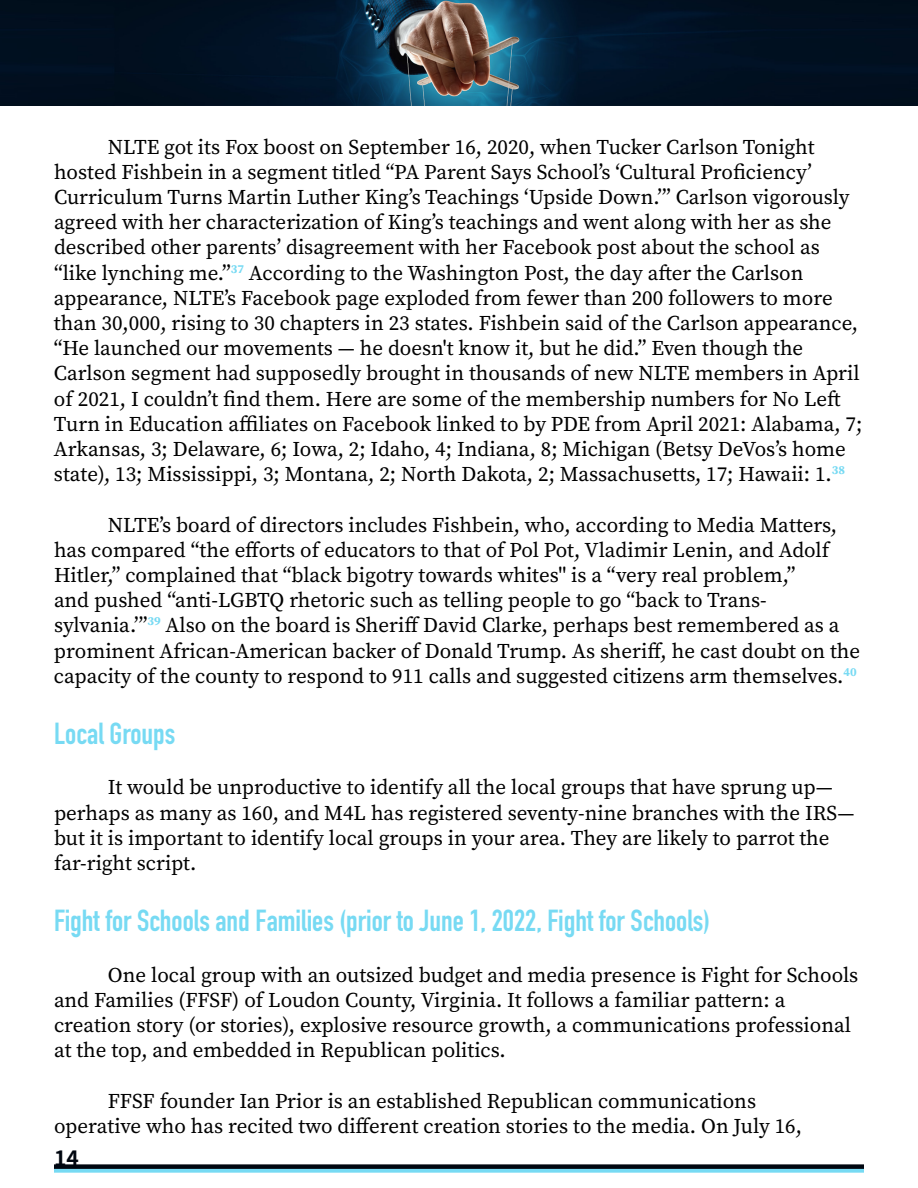
<style>
.page{position:relative;width:918px;height:1188px;background:#fff}
.page>*{position:absolute;margin:0;border:0;box-sizing:border-box;transform-origin:0 0}
.t1{font:700 30px "DIN Condensed";color:#77daf3}
.t2{font:21px/25.2px "Source Serif Pro";color:#000}
.t3{font:700 21px "Kinto Sans";color:#000610}
</style>
<div class="page">
<img style="left:0;top:0;width:918px;height:106px">
<div style="left:54px;top:1168px;width:810px;height:5px;background:#77daf3"></div>
<div style="left:54px;top:1164px;width:810px;height:5px;background:#000610"></div>
<p class="t2" style="left:54px;top:134px;width:810px;text-indent:54px">NLTE got its Fox boost on September 16, 2020, when Tucker Carlson Tonight hosted Fishbein in a segment titled “PA Parent Says School’s ‘Cultural Proficiency’ Curriculum Turns Martin Luther King’s Teachings ‘Upside Down.’” Carlson vigorously agreed with her characterization of King’s teachings and went along with her as she described other parents’ disagreement with her Facebook post about the school as “like lynching me.”<sup>37</sup> According to the Washington Post, the day after the Carlson appearance, NLTE’s Facebook page exploded from fewer than 200 followers to more than 30,000, rising to 30 chapters in 23 states. Fishbein said of the Carlson appearance, “He launched our movements — he doesn't know it, but he did.” Even though the Carlson segment had supposedly brought in thousands of new NLTE members in April of 2021, I couldn’t find them. Here are some of the membership numbers for No Left Turn in Education affiliates on Facebook linked to by PDE from April 2021: Alabama, 7; Arkansas, 3; Delaware, 6; Iowa, 2; Idaho, 4; Indiana, 8; Michigan (Betsy DeVos’s home state), 13; Mississippi, 3; Montana, 2; North Dakota, 2; Massachusetts, 17; Hawaii: 1.<sup>38</sup></p>
<p class="t2" style="left:54px;top:512px;width:808px;text-indent:54px">NLTE’s board of directors includes Fishbein, who, according to Media Matters, has compared “the efforts of educators to that of Pol Pot, Vladimir Lenin, and Adolf Hitler,” complained that “black bigotry towards whites'' is a “very real problem,”<br>and pushed “anti-LGBTQ rhetoric such as telling people to go “back to Trans&shy;sylvania.’”<sup>39</sup> Also on the board is Sheriff David Clarke, perhaps best remembered as a prominent African-American backer of Donald Trump. As sheriff, he cast doubt on the capacity of the county to respond to 911 calls and suggested citizens arm themselves.<sup>40</sup></p>
<h1 class="t1" style="left:54px;top:713px;width:123px">Local Groups</h1>
<p class="t2" style="left:54px;top:775px;width:802px;text-indent:54px">It would be unproductive to identify all the local groups that have sprung up— perhaps as many as 160, and M4L has registered seventy-nine branches with the IRS— but it is important to identify local groups in your area. They are likely to parrot the far-right script.</p>
<h1 class="t1" style="left:54px;top:900px;width:658px">Fight for Schools and Families (prior to June 1, 2022, Fight for Schools)</h1>
<p class="t2" style="left:54px;top:962px;width:806px;text-indent:54px">One local group with an outsized budget and media presence is Fight for Schools and Families (FFSF) of Loudon County, Virginia. It follows a familiar pattern: a creation story (or stories), explosive resource growth, a communications professional at the top, and embedded in Republican politics.</p>
<p class="t2" style="left:54px;top:1088px;width:750px;text-align:center">FFSF founder Ian Prior is an established Republican communications<br>operative who has recited two different creation stories to the media. On July 16,</p>
<p class="t3" style="left:54px;top:1146px;width:26px">14</p>
</div>
